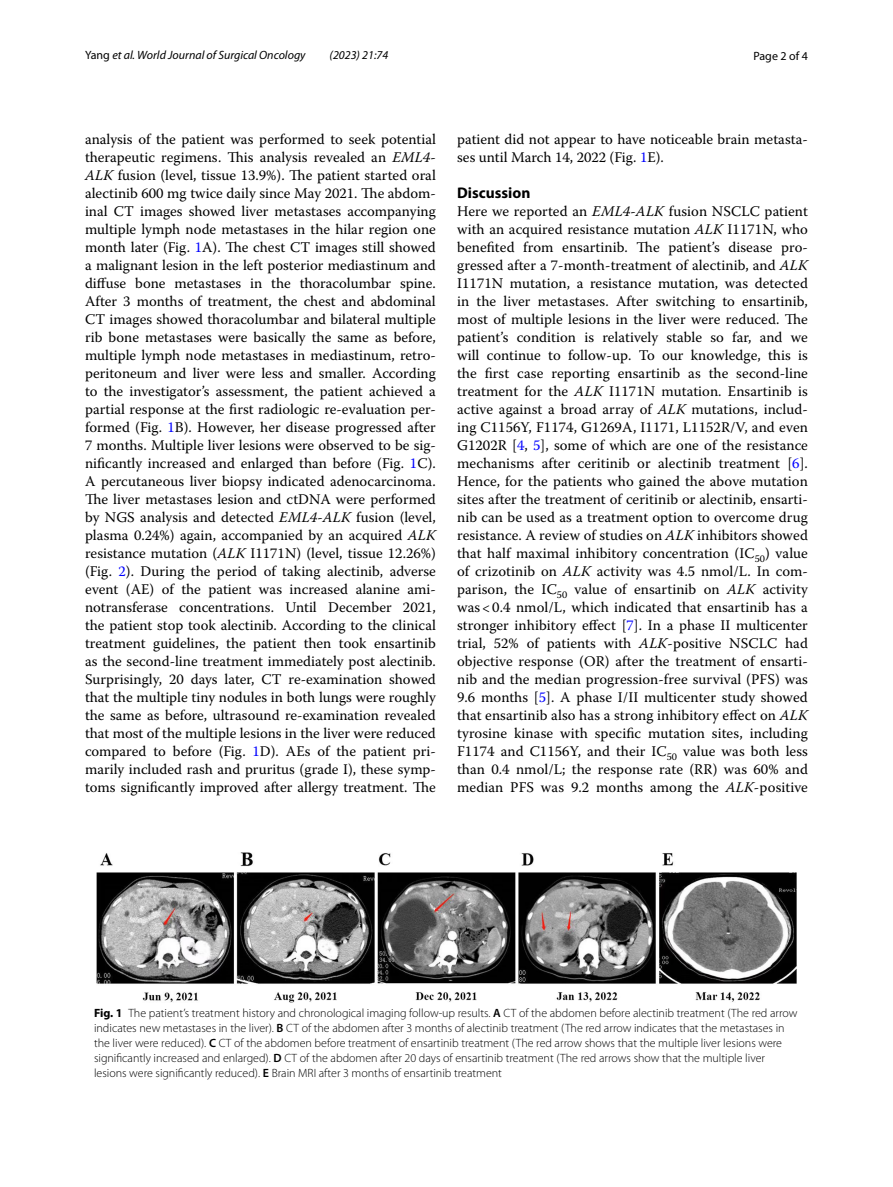
<style>
.page{position:relative;width:893px;height:1187px;background:#fff}
.page>*{position:absolute;margin:0;border:0;box-sizing:border-box;transform-origin:0 0}
.t1{font:700 15.45px "Myriad Pro";color:#000}
.t2{font:14.7px/18px "Warnock Pro";color:#000;text-align:justify}
.t3{font:300 12px/15px "Myriad Pro";color:#000}
.t4{font:italic 12px "Myriad Pro";color:#000}
.t5{font:12px "Myriad Pro";color:#000}
.s1{font-style:normal}
.s2{font-style:italic}
.s3{color:#00f}
.s4{font-weight:700}
.s5{font-weight:600}
</style>
<div class="page">
<img style="left:96px;top:852px;width:701px;height:150px">
<p class="t4" style="left:85px;top:48px;width:222px"><span class="s1">Yang</span> et al. World Journal of Surgical Oncology</p>
<p class="t4" style="left:330px;top:48px;width:60px">(2023) 21:74</p>
<p class="t5" style="left:753px;top:48px;width:56px">Page 2 of 4</p>
<p class="t2" style="left:85px;top:130px;width:352px">analysis of the patient was performed to seek potential therapeutic regimens. This analysis revealed an <span class="s2">EML4</span>- <span class="s2">ALK</span> fusion (level, tissue 13.9%). The patient started oral alectinib 600 mg twice daily since May 2021. The abdom&shy;inal CT images showed liver metastases accompanying multiple lymph node metastases in the hilar region one month later (Fig. <span class="s3">1</span>A). The chest CT images still showed a malignant lesion in the left posterior mediastinum and diffuse bone metastases in the thoracolumbar spine.<br>After 3 months of treatment, the chest and abdominal CT images showed thoracolumbar and bilateral multiple rib bone metastases were basically the same as before, multiple lymph node metastases in mediastinum, retro&shy;peritoneum and liver were less and smaller. According to the investigator’s assessment, the patient achieved a partial response at the first radiologic re-evaluation per&shy;formed (Fig. <span class="s3">1</span>B). However, her disease progressed after 7 months. Multiple liver lesions were observed to be sig&shy;nificantly increased and enlarged than before (Fig. <span class="s3">1</span>C).<br>A percutaneous liver biopsy indicated adenocarcinoma.<br>The liver metastases lesion and ctDNA were performed by NGS analysis and detected <span class="s2">EML4</span>-<span class="s2">ALK</span> fusion (level, plasma 0.24%) again, accompanied by an acquired <span class="s2">ALK </span>resistance mutation (<span class="s2">ALK</span> I1171N) (level, tissue 12.26%) (Fig. <span class="s3">2</span>). During the period of taking alectinib, adverse event (AE) of the patient was increased alanine ami&shy;notransferase concentrations. Until December 2021, the patient stop took alectinib. According to the clinical treatment guidelines, the patient then took ensartinib as the second-line treatment immediately post alectinib.<br>Surprisingly, 20 days later, CT re-examination showed that the multiple tiny nodules in both lungs were roughly the same as before, ultrasound re-examination revealed that most of the multiple lesions in the liver were reduced compared to before (Fig. <span class="s3">1</span>D). AEs of the patient pri&shy;marily included rash and pruritus (grade I), these symp&shy;toms significantly improved after allergy treatment. The</p>
<p class="t2" style="left:457px;top:130px;width:352px">patient did not appear to have noticeable brain metasta&shy;ses until March 14, 2022 (Fig. <span class="s3">1</span>E).</p>
<p class="t1" style="left:457px;top:182px;width:75px">Discussion</p>
<p class="t2" style="left:457px;top:202px;width:352px">Here we reported an <span class="s2">EML4</span>-<span class="s2">ALK</span> fusion NSCLC patient with an acquired resistance mutation <span class="s2">ALK</span> I1171N, who benefited from ensartinib. The patient’s disease pro&shy;gressed after a 7-month-treatment of alectinib, and <span class="s2">ALK </span>I1171N mutation, a resistance mutation, was detected in the liver metastases. After switching to ensartinib, most of multiple lesions in the liver were reduced. The patient’s condition is relatively stable so far, and we will continue to follow-up. To our knowledge, this is the first case reporting ensartinib as the second-line treatment for the <span class="s2">ALK</span> I1171N mutation. Ensartinib is active against a broad array of <span class="s2">ALK</span> mutations, includ&shy;ing C1156Y, F1174, G1269A, I1171, L1152R/V, and even G1202R [<span class="s3">4</span>, <span class="s3">5</span>], some of which are one of the resistance mechanisms after ceritinib or alectinib treatment [<span class="s3">6</span>].<br>Hence, for the patients who gained the above mutation sites after the treatment of ceritinib or alectinib, ensarti&shy;nib can be used as a treatment option to overcome drug resistance. A review of studies on <span class="s2">ALK</span> inhibitors showed that half maximal inhibitory concentration (IC<sub>50</sub>) value of crizotinib on <span class="s2">ALK</span> activity was 4.5 nmol/L. In com&shy;parison, the IC<sub>50</sub> value of ensartinib on <span class="s2">ALK</span> activity was&lt;0.4 nmol/L, which indicated that ensartinib has a stronger inhibitory effect [<span class="s3">7</span>]. In a phase II multicenter trial, 52% of patients with <span class="s2">ALK</span>-positive NSCLC had objective response (OR) after the treatment of ensarti&shy;nib and the median progression-free survival (PFS) was 9.6 months [<span class="s3">5</span>]. A phase I/II multicenter study showed that ensartinib also has a strong inhibitory effect on <span class="s2">ALK </span>tyrosine kinase with specific mutation sites, including F1174 and C1156Y, and their IC<sub>50</sub> value was both less than 0.4 nmol/L; the response rate (RR) was 60% and median PFS was 9.2 months among the <span class="s2">ALK</span>-positive</p>
<p class="t3" style="left:94px;top:1005px;width:705px"><span class="s4">Fig. 1</span> The patient’s treatment history and chronological imaging follow-up results. <span class="s5">A</span> CT of the abdomen before alectinib treatment (The red arrow indicates new metastases in the liver). <span class="s5">B</span> CT of the abdomen after 3 months of alectinib treatment (The red arrow indicates that the metastases in the liver were reduced). <span class="s5">C</span> CT of the abdomen before treatment of ensartinib treatment (The red arrow shows that the multiple liver lesions were significantly increased and enlarged). <span class="s5">D</span> CT of the abdomen after 20 days of ensartinib treatment (The red arrows show that the multiple liver lesions were significantly reduced). <span class="s5">E</span> Brain MRI after 3 months of ensartinib treatment</p>
</div>
